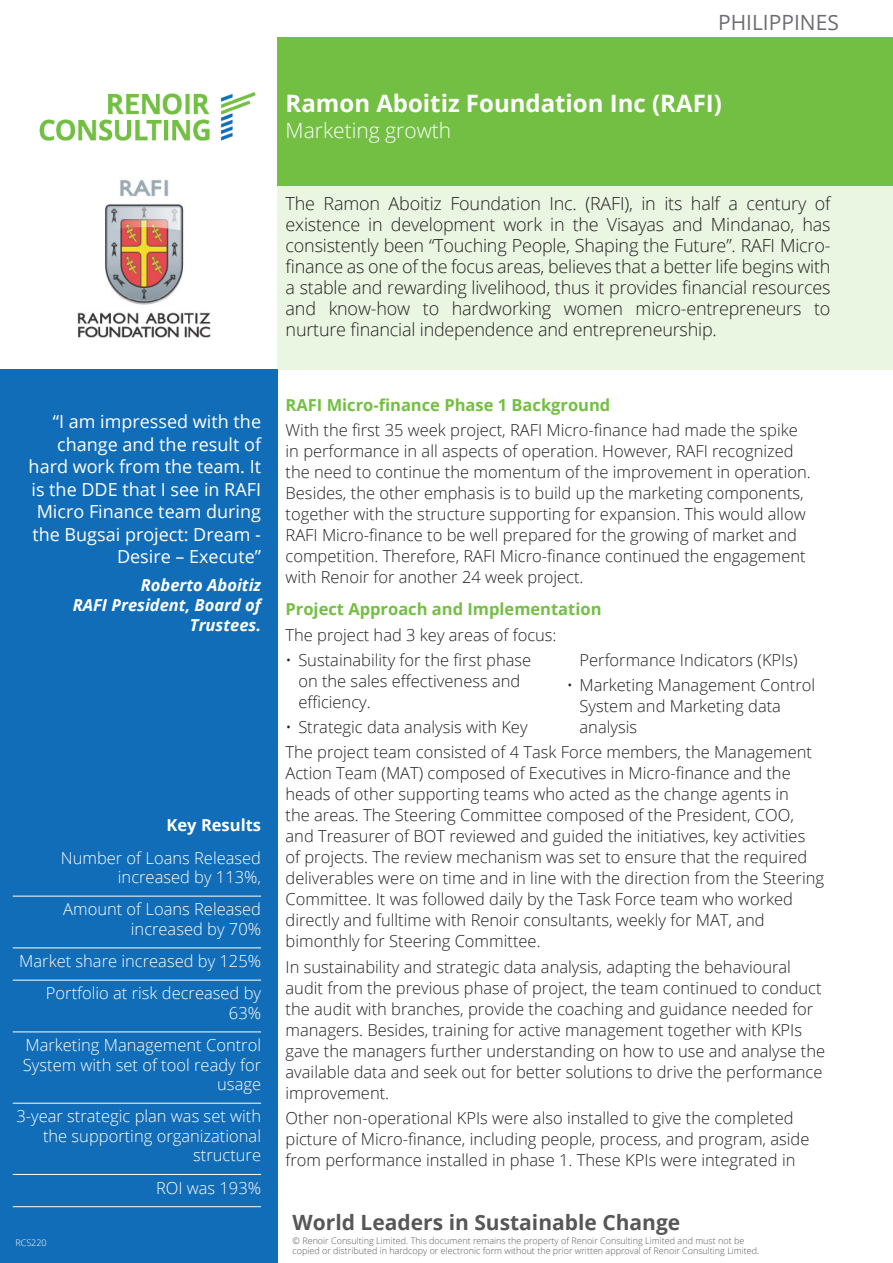
<style>
.page{position:relative;width:893px;height:1263px;background:#fff}
.page>*{position:absolute;margin:0;border:0;box-sizing:border-box;transform-origin:0 0}
.Main_Title{font:700 24px "Open Sans";color:#fff}
.t1{font:700 21px "Open Sans";color:#575757}
.Tagline{font:300 21px "Open Sans";color:#fff}
.t2{font:21px "Open Sans";color:#6c6d70}
.Main_Para{font:300 18px/21px "Open Sans";letter-spacing:-.01em;color:#231f20;text-align:justify}
.Testimonial{font:18px/22.5px "Open Sans";color:#fff;text-align:right}
.General_Para{font:300 16.5px/21px "Open Sans";color:#231f20}
.Key_Results_underlin{font:300 16.5px/19.5px "Open Sans";color:#fff;text-align:right}
.Section_Titles{font:700 16.5px "Open Sans";color:#73bf43}
.Testimonial_name_des{font:italic 700 16.5px/19.8px "Open Sans";color:#fff;text-align:right}
.Key_Results{font:700 16.5px "Open Sans";color:#fff}
.t3{font:300 9px/10.5px "Open Sans";color:#575757}
.t4{font:300 9px "Open Sans";color:#fff}
</style>
<div class="page">
<div style="left:277px;top:37px;width:615px;height:149px;background:#73bf43"></div>
<img style="left:39px;top:93px;width:216px;height:47px">
<div style="left:0;top:370px;width:277px;height:893px;background:#116db7"></div>
<div style="left:277px;top:186px;width:615px;height:184px;background:#eaf5e2"></div>
<hr style="left:13px;top:896px;width:248px;height:1px;background:#fff">
<hr style="left:13px;top:947px;width:248px;height:1px;background:#fff">
<hr style="left:13px;top:980px;width:248px;height:1px;background:#fff">
<hr style="left:13px;top:1031px;width:248px;height:1px;background:#fff">
<hr style="left:13px;top:1103px;width:248px;height:1px;background:#fff">
<hr style="left:13px;top:1174px;width:248px;height:1px;background:#fff">
<hr style="left:13px;top:1206px;width:248px;height:1px;background:#fff">
<img style="left:77px;top:179px;width:134px;height:158px">
<p class="t2" style="left:718px;top:8px;width:122px">PHILIPPINES</p>
<p class="Main_Title" style="left:286px;top:87px;width:438px">Ramon Aboitiz Foundation Inc (RAFI)</p>
<p class="Tagline" style="left:286px;top:116px;width:167px">Marketing growth</p>
<p class="Main_Para" style="left:286px;top:193px;width:546px">The Ramon Aboitiz Foundation Inc. (RAFI), in its half a century of existence in development work in the Visayas and Mindanao, has consistently been “Touching People, Shaping the Future”. RAFI Micro&shy;finance as one of the focus areas, believes that a better life begins with a stable and rewarding livelihood, thus it provides financial resources and know-how to hardworking women micro-entrepreneurs to nurture financial independence and entrepreneurship.</p>
<p class="Testimonial" style="left:29px;top:410px;width:234px">“I am impressed with the change and the result of hard work from the team. It is the DDE that I see in RAFI<br>Micro Finance team during the Bugsai project: Dream -<br>Desire – Execute”</p>
<p class="Testimonial_name_des" style="left:73px;top:575px;width:190px">Roberto Aboitiz<br>RAFI President, Board of<br>Trustees.</p>
<p class="Key_Results" style="left:167px;top:813px;width:96px">Key Results</p>
<p class="Key_Results_underlin" style="left:61px;top:847px;width:202px">Number of Loans Released increased by 113%,</p>
<p class="Key_Results_underlin" style="left:63px;top:899px;width:199px">Amount of Loans Released increased by 70%</p>
<p class="Key_Results_underlin" style="left:19px;top:951px;width:243px">Market share increased by 125%</p>
<p class="Key_Results_underlin" style="left:46px;top:983px;width:217px">Portfolio at risk decreased by<br>63%</p>
<p class="Key_Results_underlin" style="left:23px;top:1035px;width:240px">Marketing Management Control<br>System with set of tool ready for usage</p>
<p class="Key_Results_underlin" style="left:16px;top:1106px;width:246px">3-year strategic plan was set with the supporting organizational structure</p>
<p class="Key_Results_underlin" style="left:156px;top:1177px;width:107px">ROI was 193%</p>
<p class="t4" style="left:15px;top:1237px;width:33px">RCS220</p>
<p class="Section_Titles" style="left:286px;top:393px;width:326px">RAFI Micro-finance Phase 1 Background</p>
<p class="General_Para" style="left:286px;top:419px;width:527px">With the first 35 week project, RAFI Micro-finance had made the spike in performance in all aspects of operation. However, RAFI recognized the need to continue the momentum of the improvement in operation.<br>Besides, the other emphasis is to build up the marketing components, together with the structure supporting for expansion. This would allow RAFI Micro-finance to be well prepared for the growing of market and competition. Therefore, RAFI Micro-finance continued the engagement with Renoir for another 24 week project.</p>
<p class="Section_Titles" style="left:286px;top:598px;width:317px">Project Approach and Implementation</p>
<p class="General_Para" style="left:286px;top:624px;width:272px">The project had 3 key areas of focus:</p>
<p class="General_Para" style="left:298px;top:649px;width:234px;text-indent:-13px">• Sustainability for the first phase on the sales effectiveness and efficiency.</p>
<p class="General_Para" style="left:286px;top:716px;width:243px">• Strategic data analysis with Key</p>
<p class="General_Para" style="left:579px;top:649px;width:220px">Performance Indicators (KPIs)</p>
<p class="General_Para" style="left:579px;top:674px;width:237px;text-indent:-13px">• Marketing Management Control<br>System and Marketing data analysis</p>
<p class="General_Para" style="left:286px;top:741px;width:540px">The project team consisted of 4 Task Force members, the Management Action Team (MAT) composed of Executives in Micro-finance and the heads of other supporting teams who acted as the change agents in<br>the areas. The Steering Committee composed of the President, COO, and Treasurer of BOT reviewed and guided the initiatives, key activities<br>of projects. The review mechanism was set to ensure that the required deliverables were on time and in line with the direction from the Steering Committee. It was followed daily by the Task Force team who worked directly and fulltime with Renoir consultants, weekly for MAT, and bimonthly for Steering Committee.</p>
<p class="General_Para" style="left:286px;top:956px;width:541px">In sustainability and strategic data analysis, adapting the behavioural audit from the previous phase of project, the team continued to conduct the audit with branches, provide the coaching and guidance needed for managers. Besides, training for active management together with KPIs gave the managers further understanding on how to use and analyse the available data and seek out for better solutions to drive the performance improvement.</p>
<p class="General_Para" style="left:286px;top:1107px;width:525px">Other non-operational KPIs were also installed to give the completed picture of Micro-finance, including people, process, and program, aside from performance installed in phase 1. These KPIs were integrated in</p>
<p class="t1" style="left:293px;top:1208px;width:389px">World Leaders in Sustainable Change</p>
<p class="t3" style="left:293px;top:1235px;width:468px">© Renoir Consulting Limited. This document remains the property of Renoir Consulting Limited and must not be copied or distributed in hardcopy or electronic form without the prior written approval of Renoir Consulting Limited.</p>
</div>
